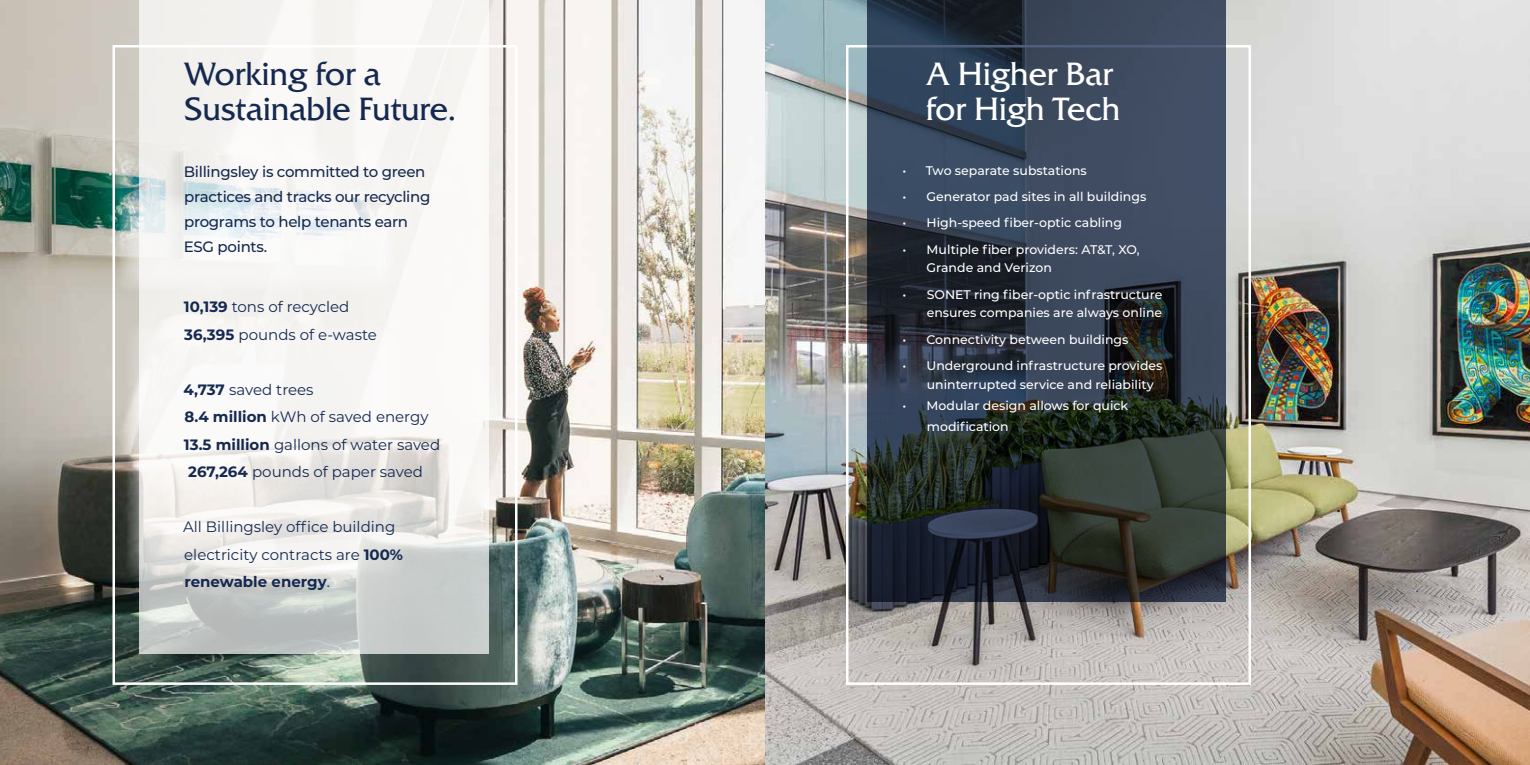
<style>
.page{position:relative;width:1530px;height:765px;background:#fff}
.page>*{position:absolute;margin:0;border:0;box-sizing:border-box;transform-origin:0 0}
.t1{font:32.5px/35.5px "Friz Quadrata Pro";letter-spacing:-.02em;color:#152950}
.t2{font:32.5px/35.5px "Friz Quadrata Pro";letter-spacing:-.02em;color:#fff}
.t3{font:15px/27.5px "Montserrat";color:#152950}
.t4{font:500 15px/25px "Montserrat";letter-spacing:-.02em;color:#152950}
.t5{font:500 12.5px/18.8px "Montserrat";color:#fff}
.s1{font-weight:700}
</style>
<div class="page">
<img style="left:0;top:0;width:1530px;height:765px">
<svg style="left:140px;top:0;width:349px;height:654px;fill:#f4f3f0"></svg>
<svg style="left:119px;top:194px;width:276px;height:98px;fill:#f5f5f4"></svg>
<svg style="left:127px;top:323px;width:278px;height:254px;fill:#f5f4f2"></svg>
<div style="left:112px;top:45px;width:406px;height:640px;border:2px solid #fff"></div>
<svg style="left:868px;top:0;width:358px;height:602px;background:#2f3945"></svg>
<h1 class="t1" style="left:184px;top:55px;width:274px">Working for a<br>Sustainable Future.</h1>
<h1 class="t2" style="left:926px;top:55px;width:197px">A Higher Bar for High Tech</h1>
<p class="t4" style="left:184px;top:159px;width:248px">Billingsley is committed to green practices and tracks our recycling programs to help tenants earn<br>ESG points.</p>
<p class="t5" style="left:902px;top:161px;width:186px">• Two separate substations</p>
<p class="t5" style="left:902px;top:187px;width:245px">• Generator pad sites in all buildings</p>
<p class="t5" style="left:902px;top:213px;width:221px">• High-speed fiber-optic cabling</p>
<p class="t5" style="left:926px;top:239px;width:215px;text-indent:-24px">• Multiple fiber providers: AT&amp;T, XO,<br>Grande and Verizon</p>
<p class="t5" style="left:902px;top:284px;width:261px;text-align:right">• SONET ring fiber-optic infrastructure ensures companies are always online</p>
<p class="t5" style="left:902px;top:329px;width:228px">• Connectivity between buildings</p>
<p class="t5" style="left:927px;top:356px;width:237px;text-indent:-24px">• Underground infrastructure provides uninterrupted service and reliability</p>
<p class="t5" style="left:927px;top:394px;width:203px;line-height:21.2px;text-indent:-24px">• Modular design allows for quick modification</p>
<p class="t3" style="left:184px;top:293px;width:195px"><span class="s1">10,139</span> tons of recycled<br><span class="s1">36,395</span> pounds of e-waste</p>
<p class="t3" style="left:183px;top:375px;width:258px"><span class="s1">4,737</span> saved trees<br><span class="s1">8.4 million</span> kWh of saved energy<br><span class="s1">13.5 million</span> gallons of water saved<br><span class="s1">267,264</span> pounds of paper saved</p>
<p class="t3" style="left:183px;top:513px;width:221px">All Billingsley office building electricity contracts are <span class="s1">100% renewable energy</span>.</p>
</div>
